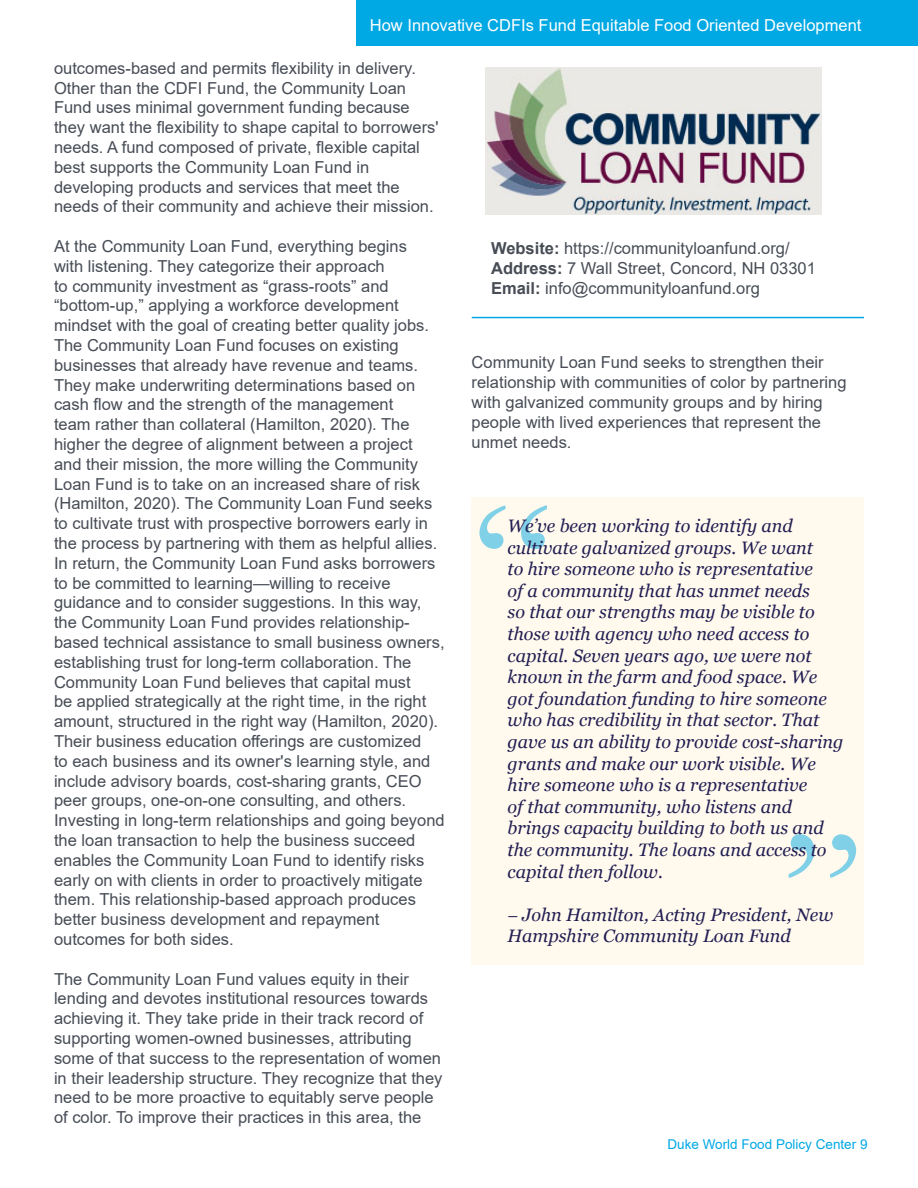
<style>
.page{position:relative;width:918px;height:1188px;background:#fff}
.page>*{position:absolute;margin:0;border:0;box-sizing:border-box;transform-origin:0 0}
.t1{font:180px "Garamond";color:#00a8e4}
.t2{font:italic 18px/21.6px "Georgia";color:#221e53}
.t3{font:16.5px/19.8px "Arial";color:#474c55}
.t4{font:16.5px "Arial";color:#fff}
.t5{font:13.5px "Arial";color:#00a8e4}
.s1{font-weight:700}
.s2{font-size:16.5px}
</style>
<div class="page">
<div style="left:472px;top:497px;width:392px;height:468px;background:#fffaed"></div>
<img style="left:485px;top:67px;width:337px;height:148px">
<div style="left:356px;top:0;width:562px;height:46px;background:#00a8e4"></div>
<hr style="left:472px;top:317px;width:392px;height:1px;background:#00a8e4">
<p class="t4" style="left:370px;top:13px;width:493px">How Innovative CDFIs Fund Equitable Food Oriented Development</p>
<p class="t3" style="left:54px;top:58px;width:386px">outcomes-based and permits flexibility in delivery.<br>Other than the CDFI Fund, the Community Loan Fund uses minimal government funding because they want the flexibility to shape capital to borrowers' needs. A fund composed of private, flexible capital best supports the Community Loan Fund in developing products and services that meet the needs of their community and achieve their mission.</p>
<p class="t3" style="left:54px;top:236px;width:392px">At the Community Loan Fund, everything begins<br>with listening. They categorize their approach<br>to community investment as “grass-roots” and “bottom-up,” applying a workforce development mindset with the goal of creating better quality jobs.<br>The Community Loan Fund focuses on existing businesses that already have revenue and teams.<br>They make underwriting determinations based on cash flow and the strength of the management<br>team rather than collateral (Hamilton, 2020). The higher the degree of alignment between a project<br>and their mission, the more willing the Community Loan Fund is to take on an increased share of risk (Hamilton, 2020). The Community Loan Fund seeks to cultivate trust with prospective borrowers early in the process by partnering with them as helpful allies.<br>In return, the Community Loan Fund asks borrowers to be committed to learning—willing to receive guidance and to consider suggestions. In this way, the Community Loan Fund provides relationship&shy;based technical assistance to small business owners, establishing trust for long-term collaboration. The Community Loan Fund believes that capital must<br>be applied strategically at the right time, in the right amount, structured in the right way (Hamilton, 2020).<br>Their business education offerings are customized<br>to each business and its owner's learning style, and include advisory boards, cost-sharing grants, CEO peer groups, one-on-one consulting, and others.<br>Investing in long-term relationships and going beyond the loan transaction to help the business succeed enables the Community Loan Fund to identify risks early on with clients in order to proactively mitigate them. This relationship-based approach produces better business development and repayment outcomes for both sides.</p>
<p class="t3" style="left:54px;top:969px;width:390px">The Community Loan Fund values equity in their lending and devotes institutional resources towards achieving it. They take pride in their track record of supporting women-owned businesses, attributing some of that success to the representation of women in their leadership structure. They recognize that they need to be more proactive to equitably serve people of color. To improve their practices in this area, the</p>
<p class="t3" style="left:491px;top:239px;width:326px"><span class="s1">Website:</span> https://communityloanfund.org/<br><span class="s1">Address:</span> 7 Wall Street, Concord, NH 03301<br><span class="s1">Email:</span> info@communityloanfund.org</p>
<p class="t3" style="left:472px;top:353px;width:377px">Community Loan Fund seeks to strengthen their relationship with communities of color by partnering with galvanized community groups and by hiring people with lived experiences that represent the unmet needs.</p>
<h1 class="t1" style="left:472px;top:442px;width:82px">“</h1>
<p class="t2" style="left:508px;top:515px;width:337px">We’ve been working to identify and cultivate galvanized groups. We want<br>to hire someone who is representative<br>of a community that has unmet needs<br>so that our strengths may be visible to those with agency who need access to capital. Seven years ago, we were not known in the farm and food space. We got foundation funding to hire someone who has credibility in that sector. That gave us an ability to provide cost-sharing grants and make our work visible. We hire someone who is a representative<br>of that community, who listens and brings capacity building to both us and the community. The loans and access to capital then follow.</p>
<p class="t2" style="left:508px;top:904px;width:327px"><span class="s2">–</span> John Hamilton, Acting President, New<br>Hampshire Community Loan Fund</p>
<h1 class="t1" style="left:864px;top:941px;width:82px;rotate:-180deg">“</h1>
<p class="t5" style="left:668px;top:1135px;width:202px">Duke World Food Policy Center 9</p>
</div>
